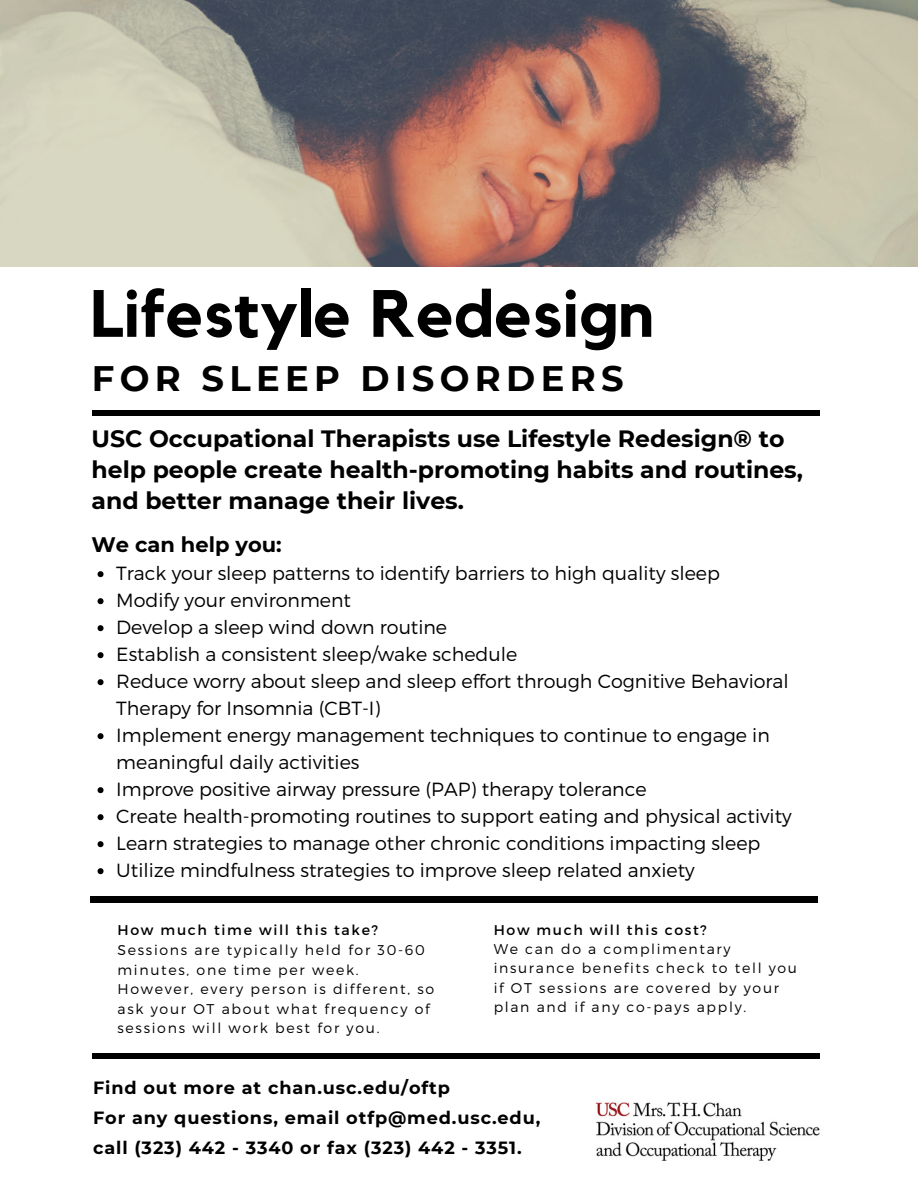
<style>
.page{position:relative;width:918px;height:1188px;background:#fff}
.page>*{position:absolute;margin:0;border:0;box-sizing:border-box;transform-origin:0 0}
.t1{font:700 66px "Kollektif";color:#000}
.t2{font:700 35.4px "Montserrat";letter-spacing:.15em;color:#000}
.t3{font:700 23.55px/31px "Montserrat";color:#000}
.t4{font:700 21px "Montserrat";color:#000}
.t5{font:300 19.05px/27px "Montserrat";color:#000}
.t6{font:700 17.7px "Montserrat";letter-spacing:.05em;color:#000}
.t7{font:300 14.1px/19.6px "Montserrat";letter-spacing:.12em;color:#000}
.t8{font:14.1px "Montserrat";letter-spacing:.12em;color:#000}
</style>
<div class="page">
<img style="left:0;top:0;width:918px;height:267px">
<div style="left:92px;top:410px;width:728px;height:6px;background:#000"></div>
<svg style="left:98px;top:571px;width:6px;height:6px"></svg>
<svg style="left:98px;top:598px;width:6px;height:6px"></svg>
<svg style="left:98px;top:625px;width:6px;height:6px"></svg>
<svg style="left:98px;top:652px;width:6px;height:6px"></svg>
<svg style="left:98px;top:679px;width:6px;height:6px"></svg>
<svg style="left:98px;top:733px;width:6px;height:6px"></svg>
<svg style="left:98px;top:787px;width:6px;height:6px"></svg>
<svg style="left:98px;top:814px;width:6px;height:6px"></svg>
<svg style="left:98px;top:841px;width:6px;height:6px"></svg>
<svg style="left:98px;top:868px;width:6px;height:6px"></svg>
<div style="left:92px;top:1053px;width:728px;height:6px;background:#000"></div>
<img style="left:595px;top:1102px;width:225px;height:59px">
<div style="left:91px;top:896px;width:727px;height:6px;background:#000"></div>
<p class="t1" style="left:91px;top:283px;width:565px">Lifestyle Redesign</p>
<p class="t2" style="left:92px;top:357px;width:533px">FOR SLEEP DISORDERS</p>
<p class="t3" style="left:92px;top:423px;width:713px">USC Occupational Therapists use Lifestyle Redesign® to help people create health-promoting habits and routines, and better manage their lives.</p>
<p class="t4" style="left:92px;top:532px;width:192px">We can help you:</p>
<p class="t5" style="left:116px;top:559px;width:605px">Track your sleep patterns to identify barriers to high quality sleep</p>
<p class="t5" style="left:116px;top:586px;width:236px">Modify your environment</p>
<p class="t5" style="left:116px;top:613px;width:332px">Develop a sleep wind down routine</p>
<p class="t5" style="left:116px;top:640px;width:402px">Establish a consistent sleep/wake schedule</p>
<p class="t5" style="left:116px;top:667px;width:674px">Reduce worry about sleep and sleep effort through Cognitive Behavioral<br>Therapy for Insomnia (CBT-I)</p>
<p class="t5" style="left:116px;top:721px;width:655px">Implement energy management techniques to continue to engage in meaningful daily activities</p>
<p class="t5" style="left:116px;top:775px;width:532px">Improve positive airway pressure (PAP) therapy tolerance</p>
<p class="t5" style="left:116px;top:802px;width:677px">Create health-promoting routines to support eating and physical activity</p>
<p class="t5" style="left:116px;top:829px;width:646px">Learn strategies to manage other chronic conditions impacting sleep</p>
<p class="t5" style="left:116px;top:856px;width:580px">Utilize mindfulness strategies to improve sleep related anxiety</p>
<p class="t8" style="left:118px;top:921px;width:262px">How much time will this take?</p>
<p class="t7" style="left:118px;top:939px;width:318px">Sessions are typically held for 30-60 minutes, one time per week.<br>However, every person is different, so ask your OT about what frequency of sessions will work best for you.</p>
<p class="t8" style="left:494px;top:921px;width:215px">How much will this cost?</p>
<p class="t7" style="left:494px;top:939px;width:305px;line-height:19.2px">We can do a complimentary insurance benefits check to tell you if OT sessions are covered by your plan and if any co-pays apply.</p>
<p class="t6" style="left:93px;top:1077px;width:358px">Find out more at chan.usc.edu/oftp</p>
<p class="t6" style="left:93px;top:1107px;width:449px">For any questions, email otfp@med.usc.edu,</p>
<p class="t6" style="left:93px;top:1137px;width:430px">call (323) 442 - 3340 or fax (323) 442 - 3351.</p>
</div>
